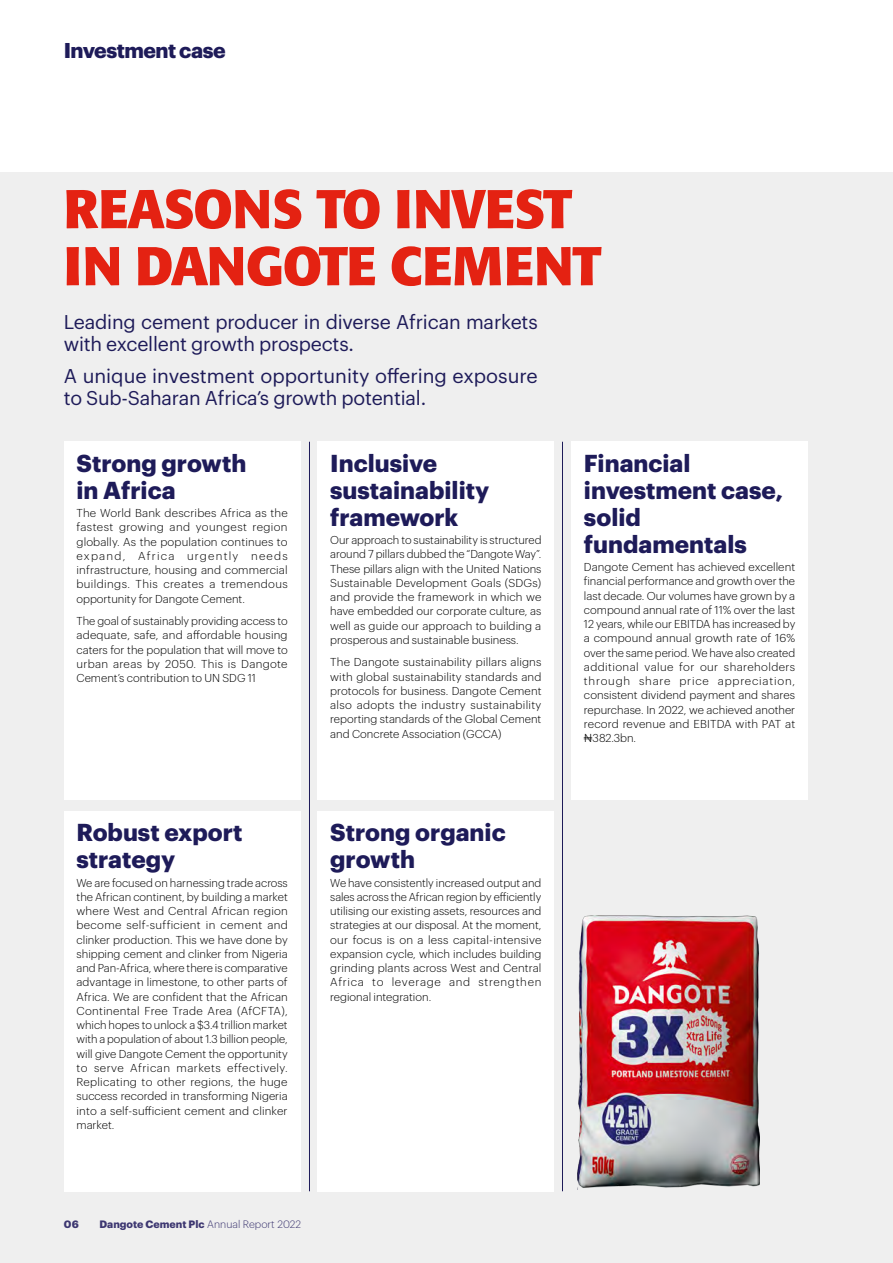
<style>
.page{position:relative;width:893px;height:1263px;background:#fff}
.page>*{position:absolute;margin:0;border:0;box-sizing:border-box;transform-origin:0 0}
.Main_Heading{font:700 54px/57px "Formata BQ";letter-spacing:-.025em;color:#e42212}
.Subhead_0{font:700 24px/27px "Graphik";color:#1e1b59}
.Page_Title{font:700 21px "Graphik";letter-spacing:-.025em;color:#1e1b59}
.Intro_Text{font:19.5px/22.5px "Graphik";letter-spacing:-.01em;color:#1e1b59}
.Body_Text_Small{font:300 11.25px/14.2px "Graphik";color:#000;text-align:justify}
.t1{font:700 10.5px "Graphik";color:#3d3771}
.s1{font-weight:300}
.s2{font-family:"Roboto"}
</style>
<div class="page">
<div style="left:0;top:172px;width:893px;height:1091px;background:#efefef"></div>
<div style="left:64px;top:442px;width:236px;height:358px;background:#fff"></div>
<div style="left:64px;top:811px;width:236px;height:380px;background:#fff"></div>
<div style="left:317px;top:442px;width:237px;height:358px;background:#fff"></div>
<div style="left:317px;top:811px;width:237px;height:380px;background:#fff"></div>
<div style="left:571px;top:442px;width:237px;height:358px;background:#fff"></div>
<hr style="left:309px;top:442px;width:1px;height:749px;background:#1e1b59">
<hr style="left:562px;top:442px;width:1px;height:749px;background:#1e1b59">
<img style="left:577px;top:915px;width:182px;height:274px">
<p class="Page_Title" style="left:64px;top:34px;width:163px">Investment case</p>
<p class="Main_Heading" style="left:64px;top:180px;width:539px">REASONS TO INVEST<br>IN DANGOTE CEMENT</p>
<p class="Intro_Text" style="left:64px;top:309px;width:475px">Leading cement producer in diverse African markets with excellent growth prospects.</p>
<p class="Intro_Text" style="left:64px;top:363px;width:475px">A unique investment opportunity offering exposure to Sub-Saharan Africa’s growth potential.</p>
<p class="Subhead_0" style="left:77px;top:447px;width:171px">Strong growth in Africa</p>
<p class="Body_Text_Small" style="left:77px;top:505px;width:213px">The World Bank describes Africa as the fastest growing and youngest region globally. As the population continues to expand, Africa urgently needs infrastructure, housing and commercial buildings. This creates a tremendous opportunity for Dangote Cement.</p>
<p class="Body_Text_Small" style="left:77px;top:613px;width:213px">The goal of sustainably providing access to adequate, safe, and affordable housing caters for the population that will move to urban areas by 2050. This is Dangote Cement’s contribution to UN SDG 11</p>
<p class="Subhead_0" style="left:77px;top:817px;width:168px">Robust export strategy</p>
<p class="Body_Text_Small" style="left:77px;top:874px;width:213px">We are focused on harnessing trade across the African continent, by building a market where West and Central African region become self-sufficient in cement and clinker production. This we have done by shipping cement and clinker from Nigeria and Pan-Africa, where there is comparative advantage in limestone, to other parts of Africa. We are confident that the African Continental Free Trade Area (AfCFTA), which hopes to unlock a $3.4 trillion market with a population of about 1.3 billion people, will give Dangote Cement the opportunity to serve African markets effectively.<br>Replicating to other regions, the huge success recorded in transforming Nigeria into a self-sufficient cement and clinker market.</p>
<p class="Subhead_0" style="left:330px;top:447px;width:160px">Inclusive sustainability framework</p>
<p class="Body_Text_Small" style="left:330px;top:532px;width:213px">Our approach to sustainability is structured around 7 pillars dubbed the “Dangote Way”.<br>These pillars align with the United Nations Sustainable Development Goals (SDGs) and provide the framework in which we have embedded our corporate culture, as well as guide our approach to building a prosperous and sustainable business.</p>
<p class="Body_Text_Small" style="left:330px;top:654px;width:213px">The Dangote sustainability pillars aligns with global sustainability standards and protocols for business. Dangote Cement also adopts the industry sustainability reporting standards of the Global Cement and Concrete Association (GCCA)</p>
<p class="Subhead_0" style="left:330px;top:817px;width:177px">Strong organic growth</p>
<p class="Body_Text_Small" style="left:330px;top:874px;width:213px">We have consistently increased output and sales across the African region by efficiently utilising our existing assets, resources and strategies at our disposal. At the moment, our focus is on a less capital-intensive expansion cycle, which includes building grinding plants across West and Central Africa to leverage and strengthen regional integration.</p>
<p class="t1" style="left:64px;top:1216px;width:17px">06</p>
<p class="t1" style="left:99px;top:1216px;width:203px">Dangote Cement Plc <span class="s1">Annual Report 2022</span></p>
<p class="Subhead_0" style="left:584px;top:447px;width:201px">Financial investment case, solid fundamentals</p>
<p class="Body_Text_Small" style="left:584px;top:559px;width:213px">Dangote Cement has achieved excellent financial performance and growth over the last decade. Our volumes have grown by a compound annual rate of 11% over the last 12 years, while our EBITDA has increased by a compound annual growth rate of 16% over the same period. We have also created additional value for our shareholders through share price appreciation, consistent dividend payment and shares repurchase. In 2022, we achieved another record revenue and EBITDA with PAT at <span class="s2">₦</span>382.3bn.</p>
</div>
